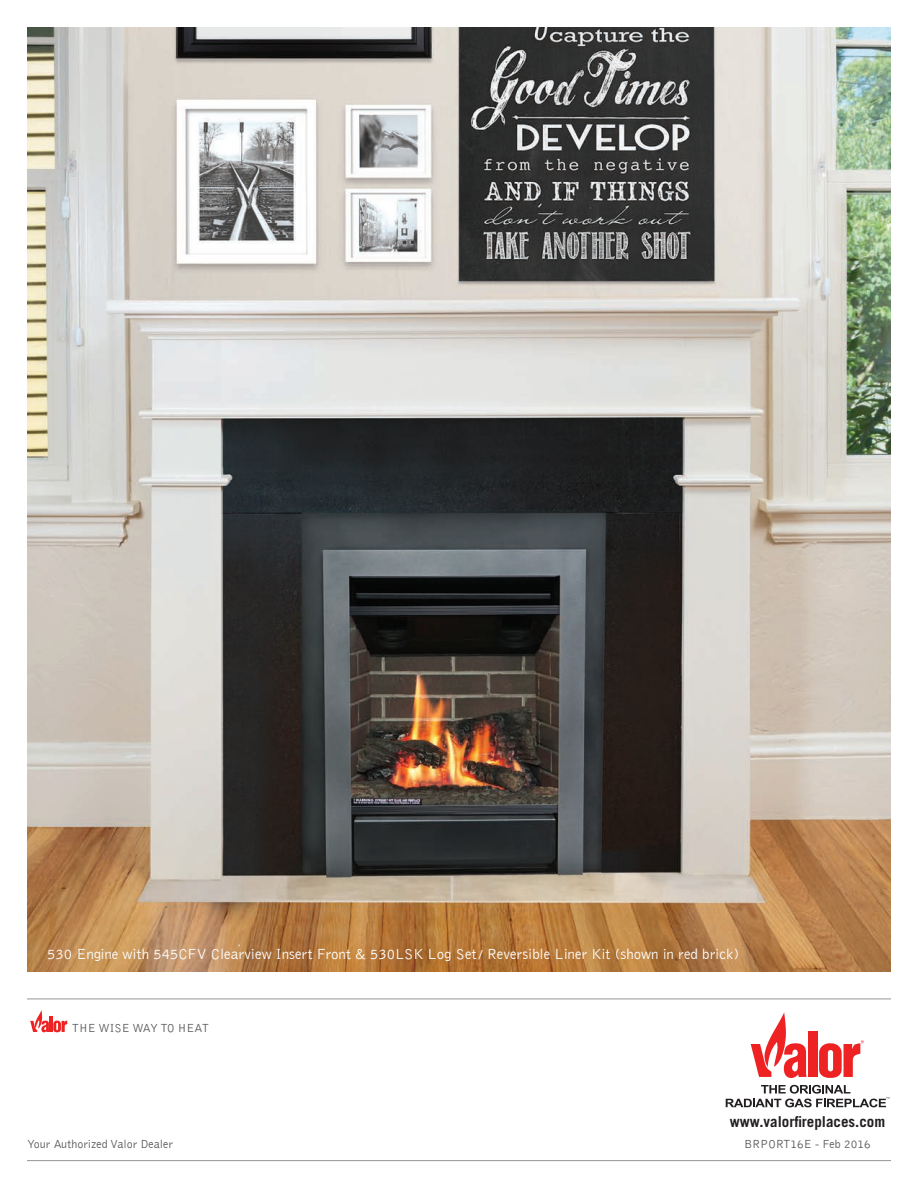
<style>
.page{position:relative;width:918px;height:1188px;background:#fff}
.page>*{position:absolute;margin:0;border:0;box-sizing:border-box;transform-origin:0 0}
.t1{font:300 15px "Bell Gothic";color:#fff}
.t2{font:700 15px "Trade Gothic LT Std";color:#231f20}
.t3{font:300 12px "Bell Gothic";color:#57585a}
.s1{font-size:13.5px}
</style>
<div class="page">
<div style="left:808px;top:1032px;width:9px;height:45px;background:#ee2223"></div>
<svg style="left:751px;top:1012px;width:56px;height:66px"></svg>
<svg style="left:726px;top:1085px;width:163px;height:22px"></svg>
<svg style="left:819px;top:1040px;width:45px;height:38px"></svg>
<svg style="left:30px;top:1010px;width:37px;height:22px"></svg>
<hr style="left:27px;top:1160px;width:864px;height:1px;background:#939598">
<hr style="left:27px;top:999px;width:864px;height:1px;background:#939598">
<img style="left:27px;top:27px;width:864px;height:945px">
<p class="t1" style="left:47px;top:946px;width:694px">530 Engine with 545CFV Clearview Insert Front &amp; 530LSK Log Set <span class="s1">/</span> Reversible Liner Kit (shown in red brick)</p>
<p class="t3" style="left:72px;top:1021px;width:139px">THE WISE WAY TO HEAT</p>
<p class="t2" style="left:730px;top:1113px;width:157px">www.valorfireplaces.com</p>
<p class="t3" style="left:27px;top:1138px;width:148px">Your Authorized Valor Dealer</p>
<p class="t3" style="left:744px;top:1138px;width:128px">BRPORT16E - Feb 2016</p>
</div>
